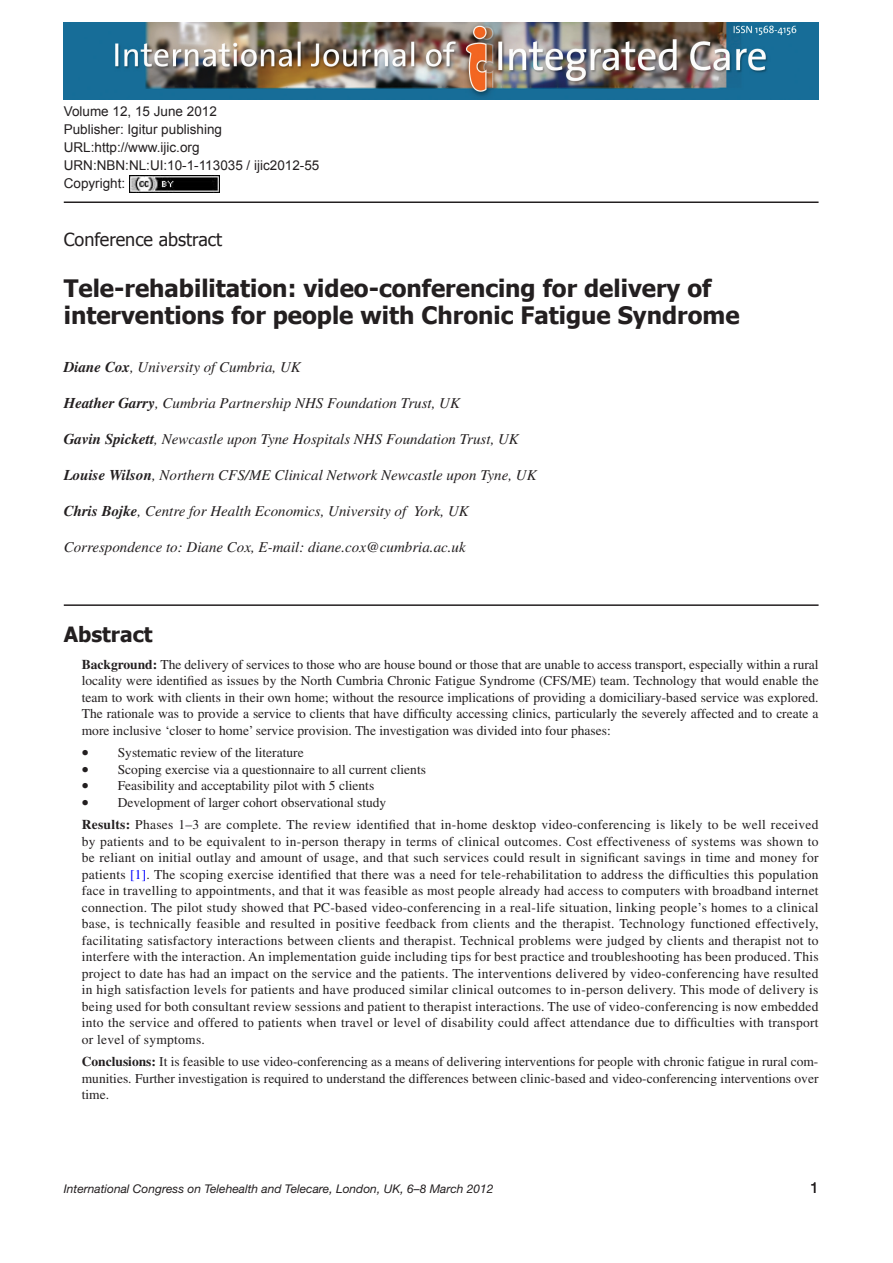
<style>
.page{position:relative;width:893px;height:1263px;background:#fff}
.page>*{position:absolute;margin:0;border:0;box-sizing:border-box;transform-origin:0 0}
.t1{font:700 24px/27px "Tahoma";color:#231f20}
.t2{font:700 21px "Tahoma";color:#231f20}
.t3{font:18px "Tahoma";color:#231f20}
.t4{font:italic 15px "Times";color:#231f20}
.t5{font:15px "Helvetica Neue";color:#231f20}
.t6{font:13.5px/16.5px "Times";color:#231f20;text-align:justify}
.t7{font:13.5px/22.5px "Times";letter-spacing:.02em;color:#231f20}
.t8{font:13.5px/18px "Arial";color:#231f20}
.t9{font:italic 12px "Helvetica Neue";color:#231f20}
.s1{font-weight:700}
.s2{color:#00f}
</style>
<div class="page">
<hr style="left:64px;top:201px;width:755px;height:2px;background:#231f20">
<img style="left:129px;top:176px;width:90px;height:16px">
<img style="left:64px;top:23px;width:755px;height:77px">
<hr style="left:64px;top:604px;width:755px;height:2px;background:#231f20">
<p class="t8" style="left:64px;top:102px;width:257px">Volume 12, 15 June 2012<br>Publisher: Igitur publishing<br>URL:http://www.ijic.org<br>URN:NBN:NL:UI:10-1-113035 / ijic2012-55<br>Copyright:</p>
<h3 class="t3" style="left:64px;top:227px;width:160px">Conference abstract</h3>
<h1 class="t1" style="left:64px;top:273px;width:677px">Tele-rehabilitation: video-conferencing for delivery of interventions for people with Chronic Fatigue Syndrome</h1>
<p class="t4" style="left:64px;top:359px;width:239px"><span class="s1">Diane Cox</span>, University of Cumbria, UK</p>
<p class="t4" style="left:64px;top:395px;width:398px"><span class="s1">Heather Garry</span>, Cumbria Partnership NHS Foundation Trust, UK</p>
<p class="t4" style="left:64px;top:431px;width:457px"><span class="s1">Gavin Spickett</span>, Newcastle upon Tyne Hospitals NHS Foundation Trust, UK</p>
<p class="t4" style="left:64px;top:467px;width:474px"><span class="s1">Louise Wilson</span>, Northern CFS/ME Clinical Network Newcastle upon Tyne, UK</p>
<p class="t4" style="left:64px;top:503px;width:407px"><span class="s1">Chris Bojke</span>, Centre for Health Economics, University of York, UK</p>
<p class="t4" style="left:64px;top:539px;width:403px">Correspondence to: Diane Cox, E-mail: diane.cox@cumbria.ac.uk</p>
<h2 class="t2" style="left:64px;top:619px;width:90px">Abstract</h2>
<p class="t6" style="left:82px;top:656px;width:738px"><span class="s1">Background:</span> The delivery of services to those who are house bound or those that are unable to access transport, especially within a rural locality were identified as issues by the North Cumbria Chronic Fatigue Syndrome (CFS/ME) team. Technology that would enable the team to work with clients in their own home; without the resource implications of providing a domiciliary-based service was explored.<br>The rationale was to provide a service to clients that have difficulty accessing clinics, particularly the severely affected and to create a more inclusive ‘closer to home’ service provision. The investigation was divided into four phases:</p>
<p class="t6" style="left:82px;top:744px;width:223px">• Systematic review of the literature</p>
<p class="t6" style="left:82px;top:761px;width:346px">• Scoping exercise via a questionnaire to all current clients</p>
<p class="t6" style="left:82px;top:778px;width:294px">• Feasibility and acceptability pilot with 5 clients</p>
<p class="t7" style="left:82px;top:791px;width:738px">• Development of larger cohort observational study<br><span class="s1">Results:</span> Phases 1–3 are complete. The review identified that in-home desktop video-conferencing is likely to be well received</p>
<p class="t6" style="left:82px;top:833px;width:738px">by patients and to be equivalent to in-person therapy in terms of clinical outcomes. Cost effectiveness of systems was shown to be reliant on initial outlay and amount of usage, and that such services could result in significant savings in time and money for patients <span class="s2">[1]</span>. The scoping exercise identified that there was a need for tele-rehabilitation to address the difficulties this population face in travelling to appointments, and that it was feasible as most people already had access to computers with broadband internet connection. The pilot study showed that PC-based video-conferencing in a real-life situation, linking people’s homes to a clinical base, is technically feasible and resulted in positive feedback from clients and the therapist. Technology functioned effectively, facilitating satisfactory interactions between clients and therapist. Technical problems were judged by clients and therapist not to interfere with the interaction. An implementation guide including tips for best practice and troubleshooting has been produced. This project to date has had an impact on the service and the patients. The interventions delivered by video-conferencing have resulted in high satisfaction levels for patients and have produced similar clinical outcomes to in-person delivery. This mode of delivery is being used for both consultant review sessions and patient to therapist interactions. The use of video-conferencing is now embedded into the service and offered to patients when travel or level of disability could affect attendance due to difficulties with transport or level of symptoms.</p>
<p class="t6" style="left:82px;top:1053px;width:738px"><span class="s1">Conclusions:</span> It is feasible to use video-conferencing as a means of delivering interventions for people with chronic fatigue in rural com&shy;munities. Further investigation is required to understand the differences between clinic-based and video-conferencing interventions over time.</p>
<p class="t9" style="left:64px;top:1181px;width:431px">International Congress on Telehealth and Telecare, London, UK, 6–8 March 2012</p>
<p class="t5" style="left:810px;top:1178px;width:10px">1</p>
</div>
